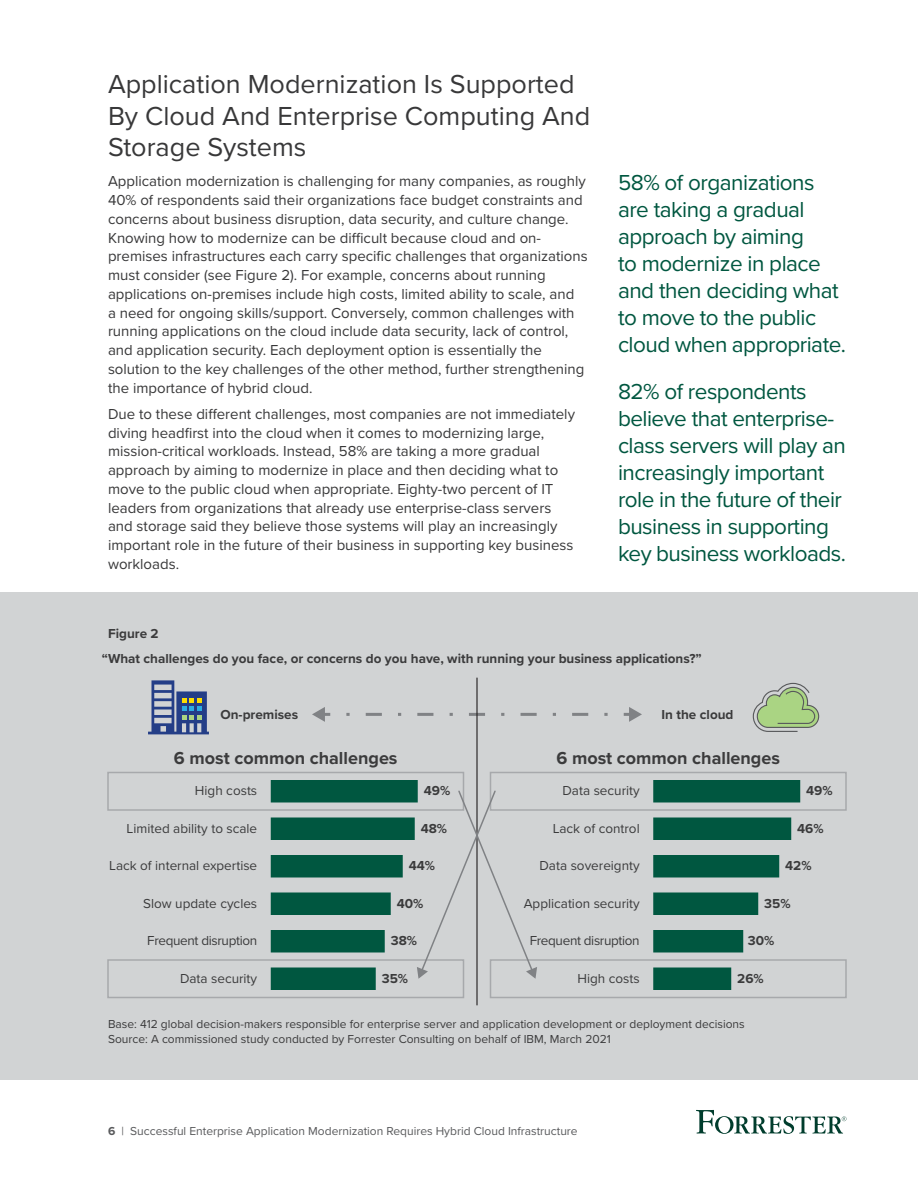
<style>
.page{position:relative;width:918px;height:1188px;background:#fff}
.page>*{position:absolute;margin:0;border:0;box-sizing:border-box;transform-origin:0 0}
.t1{font:27px/31.5px "Proxima Nova";color:#383839}
.t2{font:22.5px/27px "Proxima Nova";letter-spacing:-.025em;color:#005740}
.t3{font:700 18px "Proxima Nova";color:#3b3b3c}
.t4{font:15px/18.8px "Proxima Nova";color:#383839}
.t5{font:13.5px "Proxima Nova";color:#3b3b3c}
.t6{font:700 13.5px "Proxima Nova";color:#3b3b3c}
.t7{font:13.5px "Proxima Nova";letter-spacing:-.025em;color:#3b3b3c}
.t8{font:12px/15px "Proxima Nova";color:#3b3b3c}
.t9{font:12px "Proxima Nova";color:#58595b}
.s1{font-weight:700}
</style>
<div class="page">
<svg style="left:696px;top:1110px;width:150px;height:24px"></svg>
<div style="left:0;top:592px;width:918px;height:488px;background:#d1d3d4"></div>
<div style="left:490px;top:959px;width:357px;height:39px;border:2px solid #a7a9ac"></div>
<div style="left:490px;top:772px;width:357px;height:39px;border:2px solid #a7a9ac"></div>
<div style="left:107px;top:772px;width:357px;height:39px;border:2px solid #a7a9ac"></div>
<div style="left:107px;top:959px;width:357px;height:39px;border:2px solid #a7a9ac"></div>
<svg style="left:752px;top:682px;width:68px;height:50px"></svg>
<svg style="left:148px;top:680px;width:61px;height:54px"></svg>
<div style="left:653px;top:780px;width:148px;height:23px;background:#005740"></div>
<div style="left:653px;top:817px;width:139px;height:23px;background:#005740"></div>
<div style="left:653px;top:855px;width:127px;height:23px;background:#005740"></div>
<div style="left:653px;top:892px;width:106px;height:23px;background:#005740"></div>
<div style="left:653px;top:930px;width:91px;height:23px;background:#005740"></div>
<div style="left:653px;top:967px;width:79px;height:23px;background:#005740"></div>
<svg style="left:346px;top:713px;width:4px;height:3px"></svg>
<svg style="left:366px;top:713px;width:242px;height:3px"></svg>
<svg style="left:312px;top:707px;width:18px;height:15px"></svg>
<svg style="left:624px;top:707px;width:18px;height:15px"></svg>
<hr style="left:476px;top:678px;width:2px;height:327px;background:#231f20">
<svg style="left:269px;top:778px;width:268px;height:214px"></svg>
<h1 class="t1" style="left:108px;top:67px;width:484px">Application Modernization Is Supported<br>By Cloud And Enterprise Computing And<br>Storage Systems</h1>
<p class="t4" style="left:108px;top:171px;width:481px">Application modernization is challenging for many companies, as roughly 40% of respondents said their organizations face budget constraints and concerns about business disruption, data security, and culture change.<br>Knowing how to modernize can be difficult because cloud and on&shy;premises infrastructures each carry specific challenges that organizations must consider (see Figure 2). For example, concerns about running applications on-premises include high costs, limited ability to scale, and<br>a need for ongoing skills/support. Conversely, common challenges with running applications on the cloud include data security, lack of control, and application security. Each deployment option is essentially the solution to the key challenges of the other method, further strengthening the importance of hybrid cloud.</p>
<p class="t4" style="left:108px;top:404px;width:469px">Due to these different challenges, most companies are not immediately diving headfirst into the cloud when it comes to modernizing large, mission-critical workloads. Instead, 58% are taking a more gradual approach by aiming to modernize in place and then deciding what to move to the public cloud when appropriate. Eighty-two percent of IT leaders from organizations that already use enterprise-class servers and storage said they believe those systems will play an increasingly important role in the future of their business in supporting key business workloads.</p>
<p class="t6" style="left:108px;top:623px;width:52px">Figure 2</p>
<h2 class="t2" style="left:618px;top:168px;width:229px">58% of organizations are taking a gradual approach by aiming<br>to modernize in place and then deciding what to move to the public cloud when appropriate.</h2>
<h2 class="t2" style="left:618px;top:377px;width:230px">82% of respondents believe that enterprise&shy;class servers will play an increasingly important role in the future of their business in supporting key business workloads.</h2>
<p class="t6" style="left:102px;top:648px;width:601px">“What challenges do you face, or concerns do you have, with running your business applications?”</p>
<p class="t6" style="left:220px;top:704px;width:79px">On-premises</p>
<p class="t6" style="left:662px;top:704px;width:73px">In the cloud</p>
<p class="t3" style="left:174px;top:744px;width:225px">6 most common challenges</p>
<p class="t3" style="left:556px;top:744px;width:225px">6 most common challenges</p>
<p class="t5" style="left:195px;top:781px;width:64px">High costs</p>
<p class="t6" style="left:424px;top:781px;width:28px">49%</p>
<p class="t5" style="left:127px;top:818px;width:132px">Limited ability to scale</p>
<p class="t6" style="left:421px;top:818px;width:28px">48%</p>
<p class="t5" style="left:109px;top:856px;width:149px">Lack of internal expertise</p>
<p class="t6" style="left:409px;top:856px;width:28px">44%</p>
<p class="t5" style="left:143px;top:893px;width:116px">Slow update cycles</p>
<p class="t6" style="left:397px;top:893px;width:28px">40%</p>
<p class="t7" style="left:147px;top:931px;width:111px">Frequent disruption</p>
<p class="t6" style="left:391px;top:931px;width:28px">38%</p>
<p class="t5" style="left:180px;top:968px;width:79px">Data security</p>
<p class="t6" style="left:382px;top:968px;width:28px">35%</p>
<p class="t5" style="left:563px;top:781px;width:79px">Data security</p>
<p class="t6" style="left:806px;top:781px;width:28px">49%</p>
<p class="t5" style="left:553px;top:818px;width:88px">Lack of control</p>
<p class="t6" style="left:797px;top:818px;width:28px">46%</p>
<p class="t5" style="left:540px;top:856px;width:102px">Data sovereignty</p>
<p class="t6" style="left:785px;top:856px;width:28px">42%</p>
<p class="t5" style="left:524px;top:893px;width:117px">Application security</p>
<p class="t6" style="left:764px;top:893px;width:28px">35%</p>
<p class="t7" style="left:530px;top:931px;width:111px">Frequent disruption</p>
<p class="t6" style="left:748px;top:931px;width:28px">30%</p>
<p class="t5" style="left:577px;top:968px;width:64px">High costs</p>
<p class="t6" style="left:737px;top:968px;width:28px">26%</p>
<p class="t8" style="left:108px;top:1016px;width:638px">Base: 412 global decision-makers responsible for enterprise server and application development or deployment decisions<br>Source: A commissioned study conducted by Forrester Consulting on behalf of IBM, March 2021</p>
<p class="t9" style="left:108px;top:1122px;width:471px"><span class="s1">6</span> | Successful Enterprise Application Modernization Requires Hybrid Cloud Infrastructure</p>
</div>
